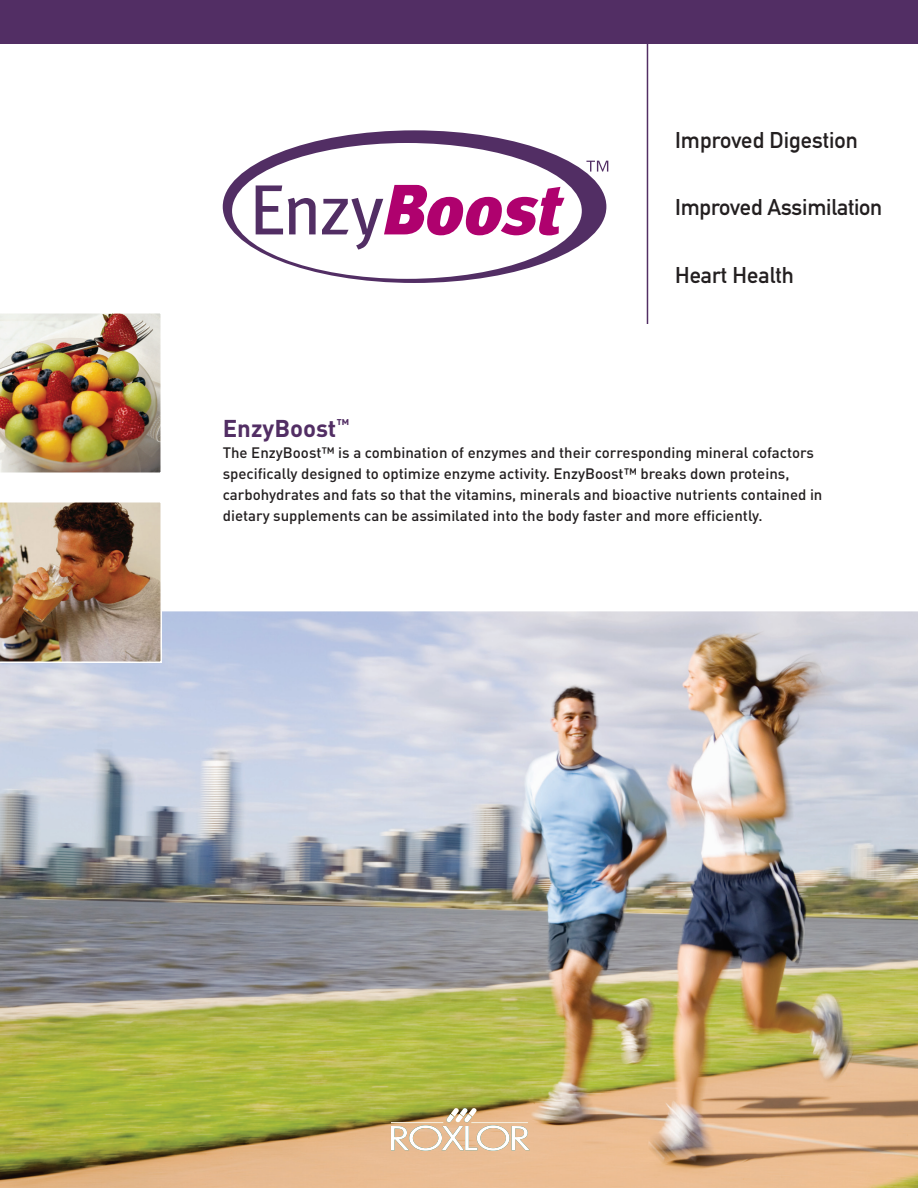
<style>
.page{position:relative;width:918px;height:1188px;background:#fff}
.page>*{position:absolute;margin:0;border:0;box-sizing:border-box;transform-origin:0 0}
.t1{font:700 24px "DIN";color:#522e64}
.t2{font:22.5px "DIN Mittelschrift";color:#231f20}
.t3{font:500 15px/21px "DIN";color:#231f20}
</style>
<div class="page">
<img style="left:0;top:611px;width:918px;height:577px">
<img style="left:0;top:313px;width:161px;height:160px">
<img style="left:0;top:502px;width:162px;height:161px">
<div style="left:0;top:0;width:918px;height:43px;background:#522e64"></div>
<hr style="left:647px;top:28px;width:1px;height:296px;background:#522e64">
<svg style="left:606px;top:161px;width:2px;height:11px"></svg>
<svg style="left:223px;top:130px;width:383px;height:153px"></svg>
<svg style="left:391px;top:1107px;width:139px;height:44px"></svg>
<h2 class="t2" style="left:675px;top:127px;width:184px">Improved Digestion</h2>
<h2 class="t2" style="left:675px;top:194px;width:209px">Improved Assimilation</h2>
<h2 class="t2" style="left:675px;top:262px;width:120px">Heart Health</h2>
<h1 class="t1" style="left:223px;top:413px;width:128px">EnzyBoost<sup>™</sup></h1>
<p class="t3" style="left:223px;top:442px;width:601px">The EnzyBoost™ is a combination of enzymes and their corresponding mineral cofactors specifically designed to optimize enzyme activity. EnzyBoost™ breaks down proteins, carbohydrates and fats so that the vitamins, minerals and bioactive nutrients contained in dietary supplements can be assimilated into the body faster and more efficiently.</p>
</div>
